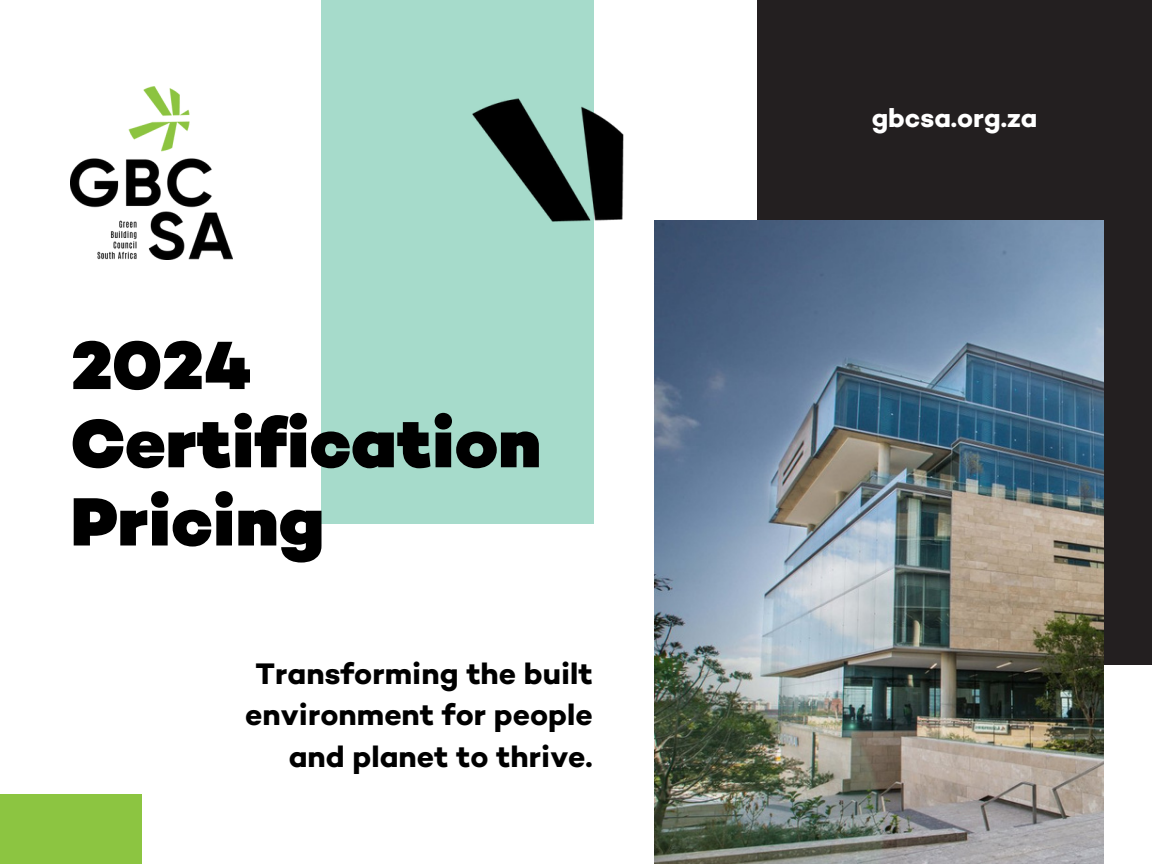
<style>
.page{position:relative;width:1152px;height:864px;background:#fff}
.page>*{position:absolute;margin:0;border:0;box-sizing:border-box;transform-origin:0 0}
.t1{font:900 69.45px/78.2px "Campton";color:#000}
.t2{font:700 30.3px/41.7px "Campton";color:#000;text-align:right}
.t3{font:700 26.7px "Campton";color:#fff}
</style>
<div class="page">
<div style="left:757px;top:0;width:395px;height:665px;background:#231f20"></div>
<div style="left:321px;top:0;width:272px;height:523px;background:#a6dbcb"></div>
<div style="left:0;top:794px;width:142px;height:70px;background:#8cc541"></div>
<img style="left:654px;top:221px;width:449px;height:643px">
<img style="left:71px;top:86px;width:162px;height:174px">
<img style="left:472px;top:94px;width:151px;height:127px">
<p class="t1" style="left:71px;top:333px;width:472px">2024<br>Certification<br>Pricing</p>
<h1 class="t2" style="left:245px;top:656px;width:349px">Transforming the built environment for people and planet to thrive.</h1>
<h2 class="t3" style="left:872px;top:107px;width:167px">gbcsa.org.za</h2>
</div>
